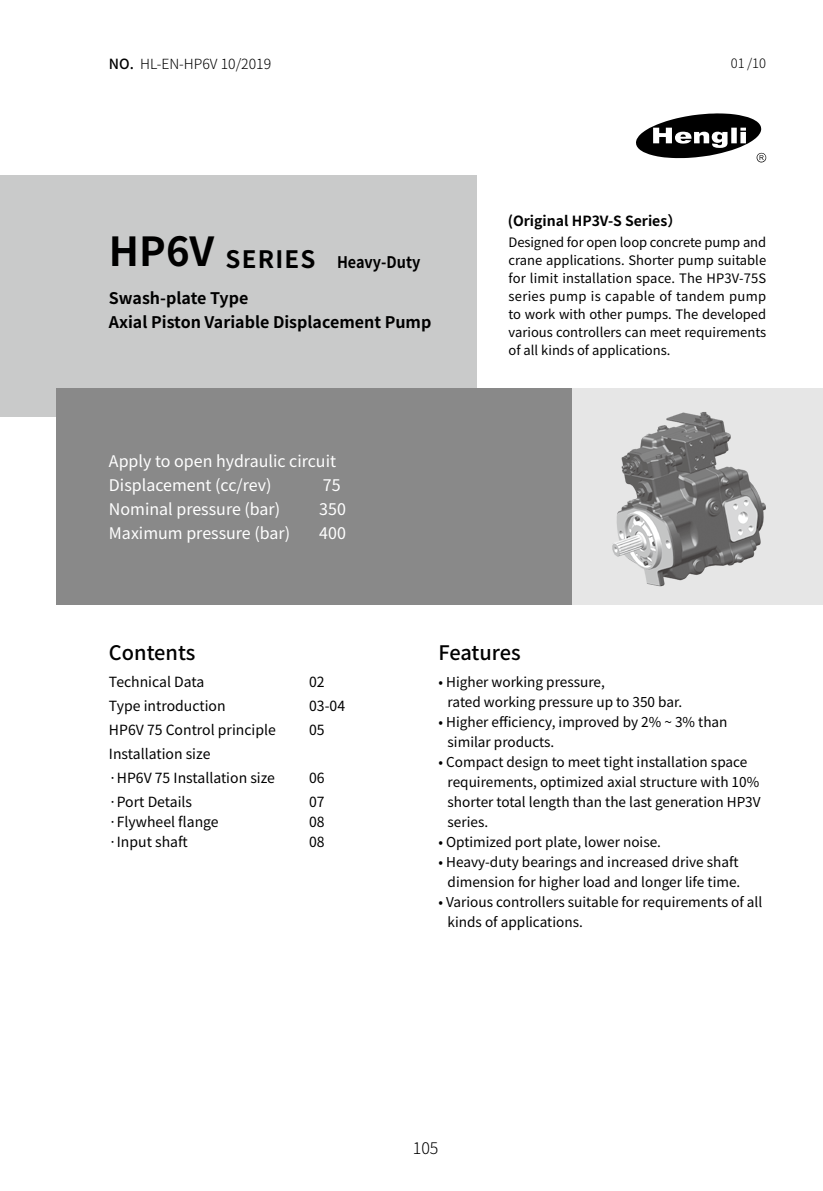
<style>
.page{position:relative;width:823px;height:1191px;background:#fff}
.page>*{position:absolute;margin:0;border:0;box-sizing:border-box;transform-origin:0 0}
.t1{font:700 40px "Noto Sans Hans";color:#000}
.t2{font:700 24px "Noto Sans Hans";letter-spacing:.05em;color:#000}
.t3{font:500 20px "Noto Sans Hans";color:#000}
.正文{font:16px "Noto Sans Hans";color:#fff}
.t4{font:700 16px "Noto Sans Hans";color:#000}
.t5{font:700 16px "Noto Sans Hans";color:#000;scale:.9 1}
.t6{font:300 16px "Noto Sans Hans";color:#000}
.正文-2{font:14px "Noto Sans Hans";color:#000}
.正文-3{font:700 14px "Noto Sans Hans";color:#000}
.表格{font:300 14px "Noto Sans Hans";color:#000}
.正文-4{font:13.6px "Noto Sans Hans";color:#000}
.正文-5{font:13px/18px "Noto Sans Hans";color:#000;text-align:justify}
.t7{font:300 13px "Noto Sans Hans";color:#000}
.s1{font-weight:500}
</style>
<div class="page">
<hr style="left:0;top:0;width:1px;height:51px;background:#e6e6e6">
<div style="left:0;top:176px;width:476px;height:241px;background:#c9caca"></div>
<div style="left:57px;top:388px;width:515px;height:216px;background:#898989"></div>
<svg style="left:636px;top:113px;width:129px;height:50px"></svg>
<div style="left:572px;top:388px;width:250px;height:216px;background:#e6e6e6"></div>
<img style="left:612px;top:412px;width:154px;height:175px">
<p class="表格" style="left:109px;top:56px;width:164px"><span class="s1">NO.</span> HL-EN-HP6V 10/2019</p>
<p class="t7" style="left:730px;top:56px;width:37px">01 /10</p>
<p class="t1" style="left:109px;top:229px;width:107px">HP6V</p>
<p class="t2" style="left:225px;top:246px;width:91px">SERIES</p>
<p class="t5" style="left:337px;top:253px;width:94px">Heavy-Duty</p>
<p class="t4" style="left:109px;top:289px;width:141px">Swash-plate Type</p>
<p class="t4" style="left:109px;top:313px;width:324px">Axial Piston Variable Displacement Pump</p>
<p class="正文" style="left:109px;top:452px;width:228px">Apply to open hydraulic circuit</p>
<p class="正文" style="left:109px;top:476px;width:164px">Displacement (cc/rev)</p>
<p class="正文" style="left:322px;top:476px;width:19px">75</p>
<p class="正文" style="left:109px;top:500px;width:173px">Nominal pressure (bar)</p>
<p class="正文" style="left:319px;top:500px;width:28px">350</p>
<p class="正文" style="left:109px;top:524px;width:182px">Maximum pressure (bar)</p>
<p class="正文" style="left:319px;top:524px;width:28px">400</p>
<p class="正文-3" style="left:507px;top:213px;width:175px">(Original HP3V-S Series）</p>
<p class="正文-5" style="left:508px;top:233px;width:259px">Designed for open loop concrete pump and crane applications. Shorter pump suitable for limit installation space. The HP3V-75S series pump is capable of tandem pump to work with other pumps. The developed various controllers can meet requirements of all kinds of applications.</p>
<p class="t3" style="left:109px;top:641px;width:88px">Contents</p>
<p class="t3" style="left:438px;top:641px;width:84px">Features</p>
<p class="正文-2" style="left:109px;top:674px;width:97px">Technical Data</p>
<p class="正文-2" style="left:309px;top:674px;width:17px">02</p>
<p class="正文-2" style="left:109px;top:698px;width:118px">Type introduction</p>
<p class="正文-2" style="left:309px;top:698px;width:37px">03-04</p>
<p class="正文-2" style="left:109px;top:722px;width:168px">HP6V 75 Control principle</p>
<p class="正文-2" style="left:309px;top:722px;width:17px">05</p>
<p class="正文-2" style="left:109px;top:746px;width:103px">Installation size</p>
<p class="正文-2" style="left:109px;top:770px;width:167px">·HP6V 75 Installation size</p>
<p class="正文-2" style="left:309px;top:770px;width:17px">06</p>
<p class="正文-2" style="left:109px;top:794px;width:85px">·Port Details</p>
<p class="正文-2" style="left:309px;top:794px;width:17px">07</p>
<p class="正文-2" style="left:109px;top:814px;width:111px">·Flywheel flange</p>
<p class="正文-2" style="left:309px;top:814px;width:17px">08</p>
<p class="正文-2" style="left:109px;top:834px;width:80px">·Input shaft</p>
<p class="正文-2" style="left:309px;top:834px;width:17px">08</p>
<p class="正文-4" style="left:438px;top:674px;width:168px">• Higher working pressure,</p>
<p class="正文-4" style="left:447px;top:694px;width:236px">rated working pressure up to 350 bar.</p>
<p class="正文-4" style="left:438px;top:714px;width:290px">• Higher efficiency, improved by 2% ~ 3% than</p>
<p class="正文-4" style="left:447px;top:734px;width:108px">similar products.</p>
<p class="正文-4" style="left:438px;top:754px;width:310px">• Compact design to meet tight installation space</p>
<p class="正文-4" style="left:447px;top:774px;width:313px">requirements, optimized axial structure with 10%</p>
<p class="正文-4" style="left:447px;top:794px;width:314px">shorter total length than the last generation HP3V</p>
<p class="正文-4" style="left:447px;top:814px;width:42px">series.</p>
<p class="正文-4" style="left:438px;top:834px;width:224px">• Optimized port plate, lower noise.</p>
<p class="正文-4" style="left:438px;top:854px;width:301px">• Heavy-duty bearings and increased drive shaft</p>
<p class="正文-4" style="left:447px;top:874px;width:294px">dimension for higher load and longer life time.</p>
<p class="正文-4" style="left:438px;top:894px;width:325px">• Various controllers suitable for requirements of all</p>
<p class="正文-4" style="left:447px;top:914px;width:137px">kinds of applications.</p>
<p class="t6" style="left:412px;top:1139px;width:27px">105</p>
</div>
